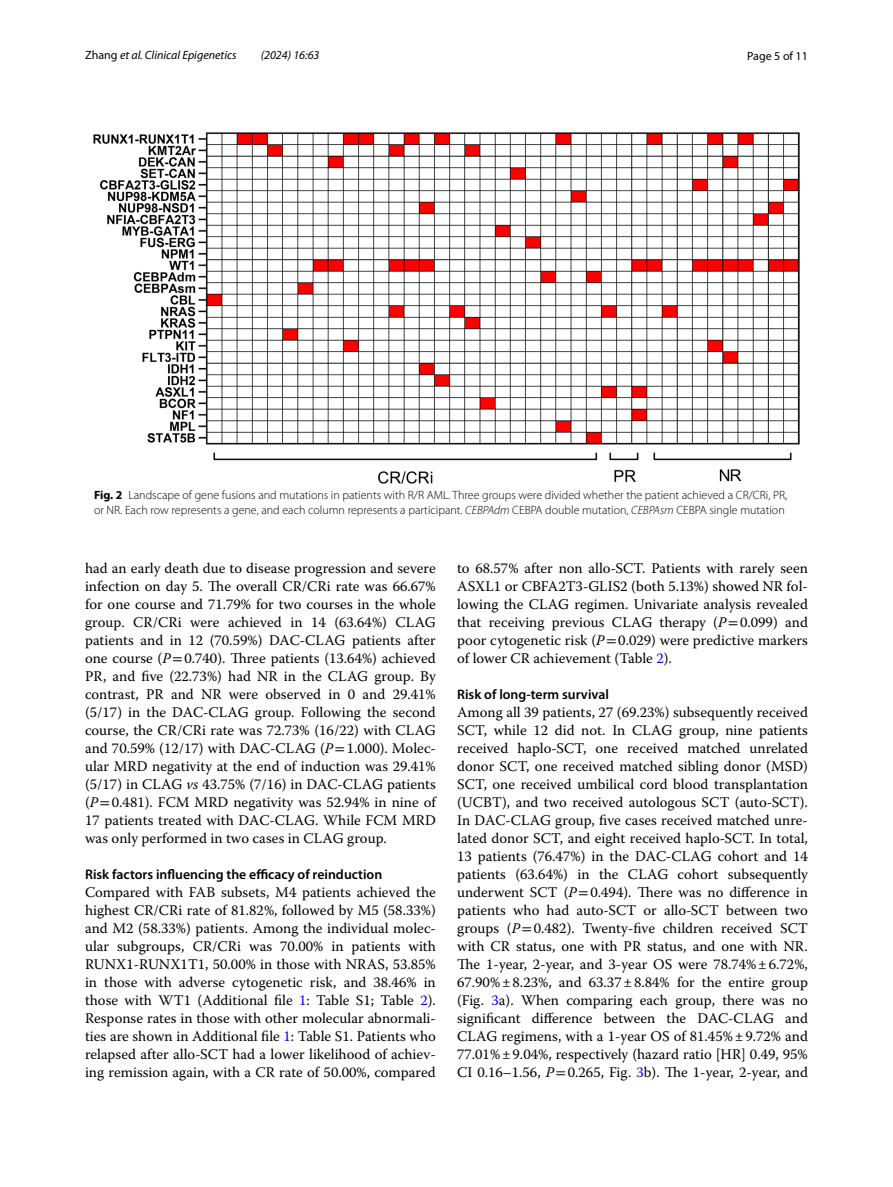
<style>
.page{position:relative;width:893px;height:1187px;background:#fff}
.page>*{position:absolute;margin:0;border:0;box-sizing:border-box;transform-origin:0 0}
.t1{font:14.7px/18px "Warnock Pro";color:#000;text-align:justify}
.t2{font:600 13.8px "Myriad Pro";color:#000}
.t3{font:300 12px/15px "Myriad Pro";color:#000}
.t4{font:italic 12px "Myriad Pro";color:#000}
.t5{font:12px "Myriad Pro";color:#000}
.s1{font-style:normal}
.s2{font-weight:700}
.s3{font-style:italic}
.s4{font-family:"STIX"}
.s5{color:#00f}
</style>
<div class="page">
<img style="left:94px;top:133px;width:705px;height:351px">
<p class="t4" style="left:85px;top:48px;width:153px"><span class="s1">Zhang</span> et al. Clinical Epigenetics</p>
<p class="t4" style="left:261px;top:48px;width:60px">(2024) 16:63</p>
<p class="t5" style="left:747px;top:48px;width:62px">Page 5 of 11</p>
<p class="t3" style="left:94px;top:487px;width:695px"><span class="s2">Fig. 2</span> Landscape of gene fusions and mutations in patients with R/R AML. Three groups were divided whether the patient achieved a CR/CRi, PR, or NR. Each row represents a gene, and each column represents a participant. <span class="s3">CEBPAdm</span> CEBPA double mutation, <span class="s3">CEBPAsm</span> CEBPA single mutation</p>
<p class="t1" style="left:85px;top:558px;width:352px">had an early death due to disease progression and severe infection on day 5. The overall CR/CRi rate was 66.67% for one course and 71.79% for two courses in the whole group. CR/CRi were achieved in 14 (63.64%) CLAG patients and in 12 (70.59%) DAC-CLAG patients after one course (<span class="s3">P</span><span class="s4">=</span>0.740). Three patients (13.64%) achieved PR, and five (22.73%) had NR in the CLAG group. By contrast, PR and NR were observed in 0 and 29.41% (5/17) in the DAC-CLAG group. Following the second course, the CR/CRi rate was 72.73% (16/22) with CLAG and 70.59% (12/17) with DAC-CLAG (<span class="s3">P</span><span class="s4">=</span>1.000). Molec&shy;ular MRD negativity at the end of induction was 29.41% (5/17) in CLAG <span class="s3">vs</span> 43.75% (7/16) in DAC-CLAG patients (<span class="s3">P</span><span class="s4">=</span>0.481). FCM MRD negativity was 52.94% in nine of 17 patients treated with DAC-CLAG. While FCM MRD was only performed in two cases in CLAG group.</p>
<p class="t2" style="left:85px;top:865px;width:299px">Risk factors influencing the efficacy of reinduction</p>
<p class="t1" style="left:85px;top:882px;width:352px">Compared with FAB subsets, M4 patients achieved the highest CR/CRi rate of 81.82%, followed by M5 (58.33%) and M2 (58.33%) patients. Among the individual molec&shy;ular subgroups, CR/CRi was 70.00% in patients with RUNX1-RUNX1T1, 50.00% in those with NRAS, 53.85% in those with adverse cytogenetic risk, and 38.46% in those with WT1 (Additional file <span class="s5">1</span>: Table S1; Table <span class="s5">2</span>).<br>Response rates in those with other molecular abnormali&shy;ties are shown in Additional file <span class="s5">1</span>: Table S1. Patients who relapsed after allo-SCT had a lower likelihood of achiev&shy;ing remission again, with a CR rate of 50.00%, compared</p>
<p class="t1" style="left:457px;top:558px;width:352px">to 68.57% after non allo-SCT. Patients with rarely seen ASXL1 or CBFA2T3-GLIS2 (both 5.13%) showed NR fol&shy;lowing the CLAG regimen. Univariate analysis revealed that receiving previous CLAG therapy (<span class="s3">P</span><span class="s4">=</span>0.099) and poor cytogenetic risk (<span class="s3">P</span><span class="s4">=</span>0.029) were predictive markers of lower CR achievement (Table <span class="s5">2</span>).</p>
<p class="t2" style="left:457px;top:685px;width:153px">Risk of long‑term survival</p>
<p class="t1" style="left:457px;top:702px;width:352px">Among all 39 patients, 27 (69.23%) subsequently received SCT, while 12 did not. In CLAG group, nine patients received haplo-SCT, one received matched unrelated donor SCT, one received matched sibling donor (MSD)<br>SCT, one received umbilical cord blood transplantation (UCBT), and two received autologous SCT (auto-SCT).<br>In DAC-CLAG group, five cases received matched unre&shy;lated donor SCT, and eight received haplo-SCT. In total, 13 patients (76.47%) in the DAC-CLAG cohort and 14 patients (63.64%) in the CLAG cohort subsequently underwent SCT (<span class="s3">P</span><span class="s4">=</span>0.494). There was no difference in patients who had auto-SCT or allo-SCT between two groups (<span class="s3">P</span><span class="s4">=</span>0.482). Twenty-five children received SCT with CR status, one with PR status, and one with NR.<br>The 1-year, 2-year, and 3-year OS were 78.74%±6.72%, 67.90%±8.23%, and 63.37±8.84% for the entire group (Fig. <span class="s5">3</span>a). When comparing each group, there was no significant difference between the DAC-CLAG and CLAG regimens, with a 1-year OS of 81.45%±9.72% and 77.01%±9.04%, respectively (hazard ratio [HR] 0.49, 95% CI 0.16–1.56, <span class="s3">P</span><span class="s4">=</span>0.265, Fig. <span class="s5">3</span>b). The 1-year, 2-year, and</p>
</div>
